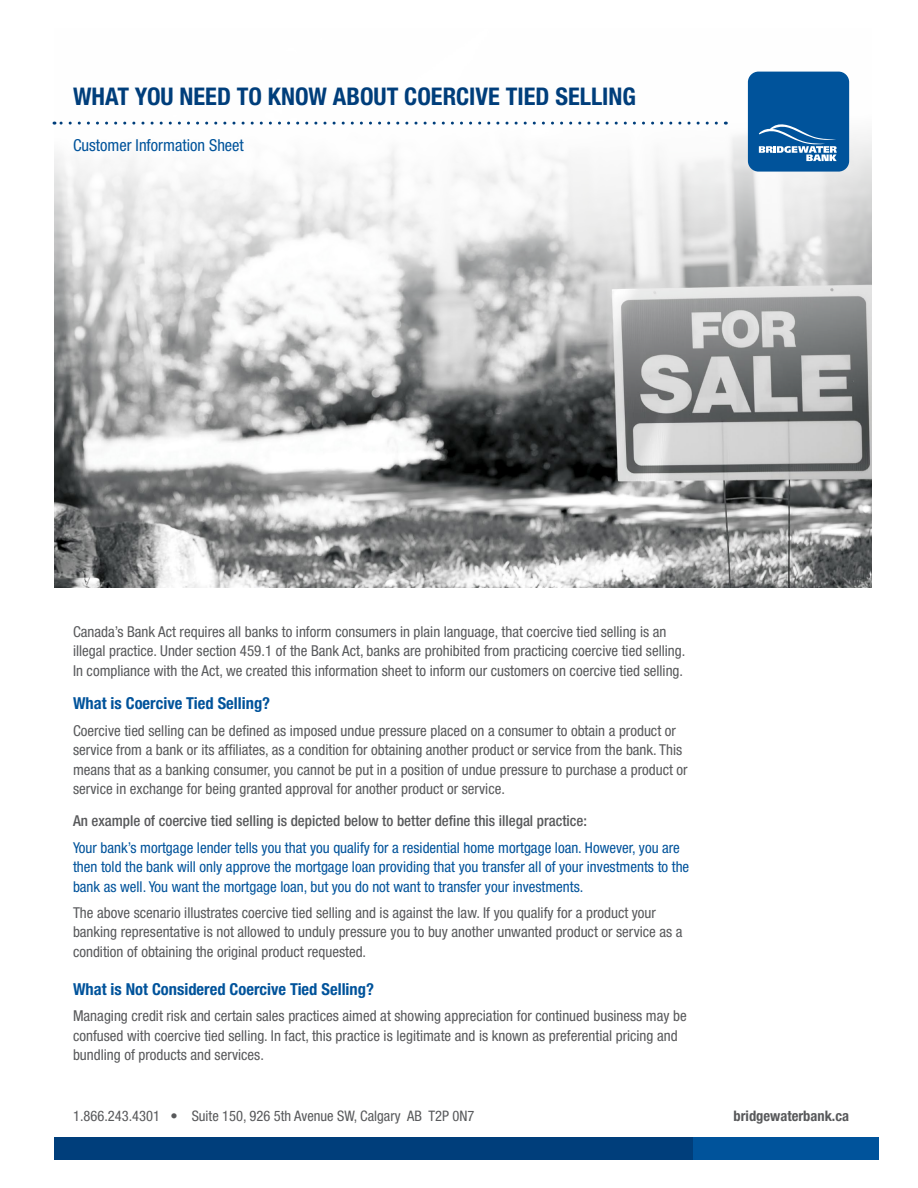
<style>
.page{position:relative;width:918px;height:1188px;background:#fff}
.page>*{position:absolute;margin:0;border:0;box-sizing:border-box;transform-origin:0 0}
.t1{font:700 condensed 24.3px "Helvetica Neue LT Std";color:#003e7b}
.t2{font:700 condensed 16.5px "Helvetica Neue LT Std";color:#00539b}
.t3{font:condensed 16.5px "Helvetica Neue LT Std";color:#00539b}
.t4{font:condensed 15px/19.5px "Helvetica Neue LT Std";color:#58595b}
.t5{font:condensed 15px/19.5px "Helvetica Neue LT Std";color:#00539b}
.t6{font:500 condensed 15px "Helvetica Neue LT Std";color:#58595b}
.t7{font:condensed 14.55px "Helvetica Neue LT Std";color:#58595b}
.t8{font:700 condensed 14.55px "Helvetica Neue LT Std";color:#58595b}
</style>
<div class="page">
<img style="left:54px;top:71px;width:818px;height:517px">
<svg style="left:54px;top:122px;width:662px;height:3px"></svg>
<div style="left:692px;top:1137px;width:187px;height:23px;background:#00539b"></div>
<div style="left:54px;top:1137px;width:638px;height:23px;background:#003e7b"></div>
<div style="left:748px;top:72px;width:101px;height:100px;background:#00539b;border-radius:11px"></div>
<svg style="left:759px;top:124px;width:78px;height:37px"></svg>
<h1 class="t1" style="left:73px;top:81px;width:565px">WHAT YOU NEED TO KNOW ABOUT COERCIVE TIED SELLING</h1>
<p class="t3" style="left:73px;top:135px;width:172px">Customer Information Sheet</p>
<p class="t4" style="left:73px;top:621px;width:614px">Canada’s Bank Act requires all banks to inform consumers in plain language, that coercive tied selling is an illegal practice. Under section 459.1 of the Bank Act, banks are prohibited from practicing coercive tied selling.<br>In compliance with the Act, we created this information sheet to inform our customers on coercive tied selling.</p>
<p class="t2" style="left:73px;top:693px;width:199px">What is Coercive Tied Selling?</p>
<p class="t4" style="left:73px;top:720px;width:616px">Coercive tied selling can be defined as imposed undue pressure placed on a consumer to obtain a product or service from a bank or its affiliates, as a condition for obtaining another product or service from the bank. This means that as a banking consumer, you cannot be put in a position of undue pressure to purchase a product or service in exchange for being granted approval for another product or service.</p>
<p class="t6" style="left:73px;top:812px;width:516px">An example of coercive tied selling is depicted below to better define this illegal practice:</p>
<p class="t5" style="left:73px;top:837px;width:618px">Your bank’s mortgage lender tells you that you qualify for a residential home mortgage loan. However, you are then told the bank will only approve the mortgage loan providing that you transfer all of your investments to the bank as well. You want the mortgage loan, but you do not want to transfer your investments.</p>
<p class="t4" style="left:73px;top:903px;width:611px">The above scenario illustrates coercive tied selling and is against the law. If you qualify for a product your banking representative is not allowed to unduly pressure you to buy another unwanted product or service as a condition of obtaining the original product requested.</p>
<p class="t2" style="left:73px;top:979px;width:302px">What is Not Considered Coercive Tied Selling?</p>
<p class="t4" style="left:73px;top:1006px;width:615px">Managing credit risk and certain sales practices aimed at showing appreciation for continued business may be confused with coercive tied selling. In fact, this practice is legitimate and is known as preferential pricing and bundling of products and services.</p>
<p class="t7" style="left:73px;top:1108px;width:403px">1.866.243.4301 • Suite 150, 926 5th Avenue SW, Calgary AB T2P 0N7</p>
<p class="t8" style="left:733px;top:1107px;width:117px">bridgewaterbank.ca</p>
</div>
